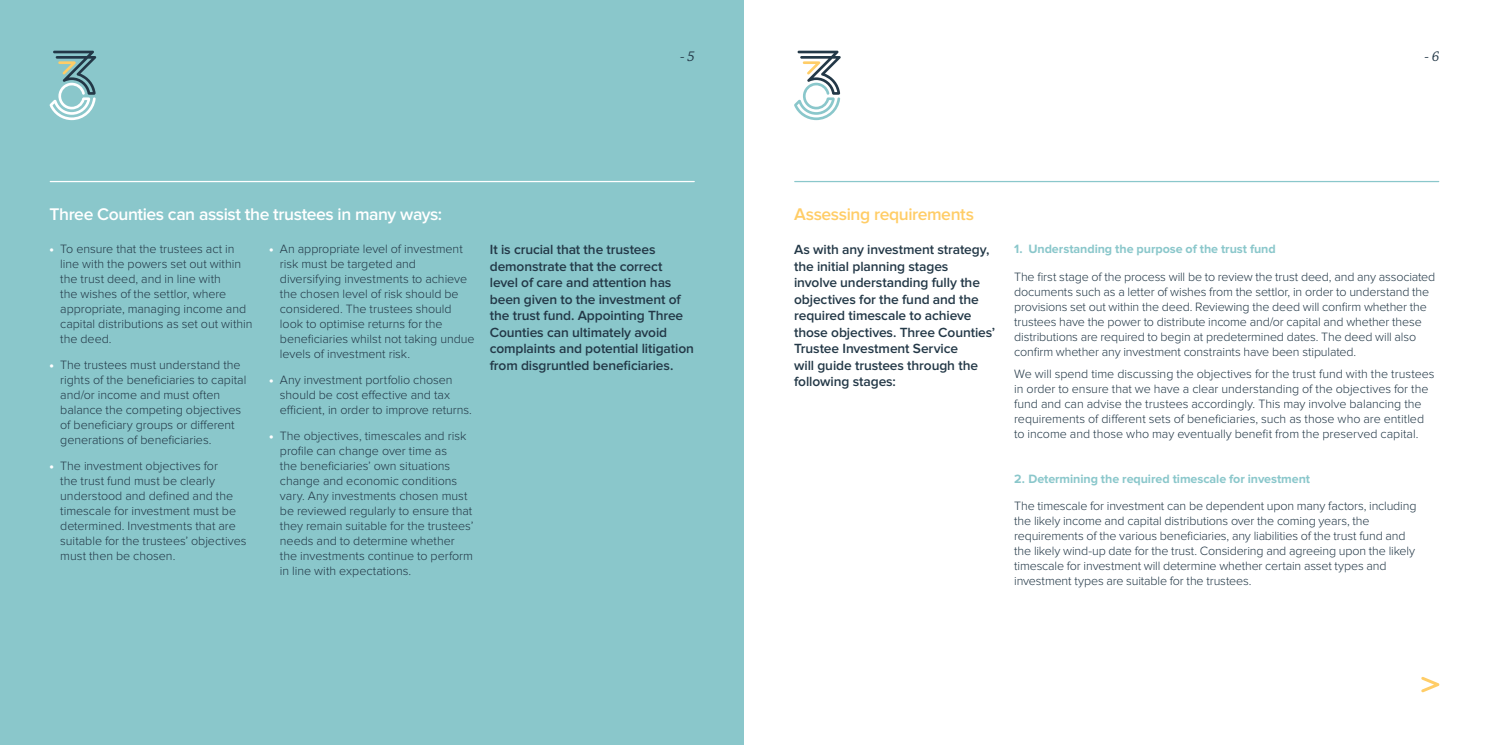
<style>
.page{position:relative;width:1489px;height:745px;background:#fff}
.page>*{position:absolute;margin:0;border:0;box-sizing:border-box;transform-origin:0 0}
.t1{font:600 17.5px "Proxima Nova";letter-spacing:-.025em;color:#fff}
.t2{font:600 17.5px "Proxima Nova";letter-spacing:-.02em;color:#ffcd67}
.t3{font:italic 15px "Chaparral Pro";color:#233847}
.t4{font:600 13.75px/16.5px "Proxima Nova";letter-spacing:-.01em;color:#233847}
.t5{font:300 12.5px/15px "Proxima Nova";letter-spacing:-.005em;color:#233847}
.t6{font:700 12.5px "Proxima Nova";letter-spacing:-.005em;color:#8ac7cb}
.s1{font-weight:900;color:#fff}
</style>
<div class="page">
<div style="left:0;top:0;width:743px;height:744px;background:#8ac7cb"></div>
<svg style="left:794px;top:51px;width:46px;height:69px"></svg>
<hr style="left:794px;top:181px;width:644px;height:1px;background:#8ac7cb">
<svg style="left:1421px;top:677px;width:18px;height:15px"></svg>
<svg style="left:49px;top:51px;width:47px;height:69px"></svg>
<hr style="left:50px;top:181px;width:644px;height:1px;background:#fff">
<p class="t3" style="left:680px;top:48px;width:16px">- 5</p>
<p class="t3" style="left:1424px;top:48px;width:16px">- 6</p>
<h1 class="t1" style="left:50px;top:206px;width:394px">Three Counties can assist the trustees in many ways:</h1>
<p class="t5" style="left:60px;top:242px;width:194px;text-indent:-11px"><span class="s1">•</span> To ensure that the trustees act in line with the powers set out within the trust deed, and in line with<br>the wishes of the settlor, where appropriate, managing income and capital distributions as set out within the deed.</p>
<p class="t5" style="left:60px;top:358px;width:188px;text-indent:-11px"><span class="s1">•</span> The trustees must understand the rights of the beneficiaries to capital and/or income and must often balance the competing objectives of beneficiary groups or different generations of beneficiaries.</p>
<p class="t5" style="left:60px;top:458px;width:188px;text-indent:-11px"><span class="s1">•</span> The investment objectives for<br>the trust fund must be clearly understood and defined and the timescale for investment must be determined. Investments that are suitable for the trustees’ objectives must then be chosen.</p>
<p class="t5" style="left:280px;top:242px;width:196px;text-indent:-11px"><span class="s1">•</span> An appropriate level of investment risk must be targeted and diversifying investments to achieve the chosen level of risk should be considered. The trustees should look to optimise returns for the beneficiaries whilst not taking undue levels of investment risk.</p>
<p class="t5" style="left:280px;top:373px;width:193px;text-indent:-11px"><span class="s1">•</span> Any investment portfolio chosen should be cost effective and tax efficient, in order to improve returns.</p>
<p class="t5" style="left:280px;top:428px;width:195px;text-indent:-11px"><span class="s1">•</span> The objectives, timescales and risk profile can change over time as<br>the beneficiaries’ own situations change and economic conditions vary. Any investments chosen must be reviewed regularly to ensure that they remain suitable for the trustees’ needs and to determine whether the investments continue to perform in line with expectations.</p>
<p class="t4" style="left:490px;top:242px;width:206px">It is crucial that the trustees demonstrate that the correct level of care and attention has been given to the investment of the trust fund. Appointing Three<br>Counties can ultimately avoid complaints and potential litigation from disgruntled beneficiaries.</p>
<h1 class="t2" style="left:794px;top:206px;width:181px">Assessing requirements</h1>
<p class="t4" style="left:794px;top:242px;width:203px">As with any investment strategy, the initial planning stages<br>involve understanding fully the objectives for the fund and the required timescale to achieve those objectives. Three Counties’<br>Trustee Investment Service<br>will guide trustees through the following stages:</p>
<p class="t6" style="left:1014px;top:243px;width:263px">1. Understanding the purpose of the trust fund</p>
<p class="t5" style="left:1014px;top:269px;width:422px">The first stage of the process will be to review the trust deed, and any associated documents such as a letter of wishes from the settlor, in order to understand the provisions set out within the deed. Reviewing the deed will confirm whether the trustees have the power to distribute income and/or capital and whether these distributions are required to begin at predetermined dates. The deed will also confirm whether any investment constraints have been stipulated.</p>
<p class="t5" style="left:1014px;top:366px;width:422px">We will spend time discussing the objectives for the trust fund with the trustees in order to ensure that we have a clear understanding of the objectives for the fund and can advise the trustees accordingly. This may involve balancing the requirements of different sets of beneficiaries, such as those who are entitled to income and those who may eventually benefit from the preserved capital.</p>
<p class="t6" style="left:1014px;top:472px;width:297px">2. Determining the required timescale for investment</p>
<p class="t5" style="left:1014px;top:498px;width:404px">The timescale for investment can be dependent upon many factors, including the likely income and capital distributions over the coming years, the requirements of the various beneficiaries, any liabilities of the trust fund and the likely wind-up date for the trust. Considering and agreeing upon the likely timescale for investment will determine whether certain asset types and investment types are suitable for the trustees.</p>
</div>
